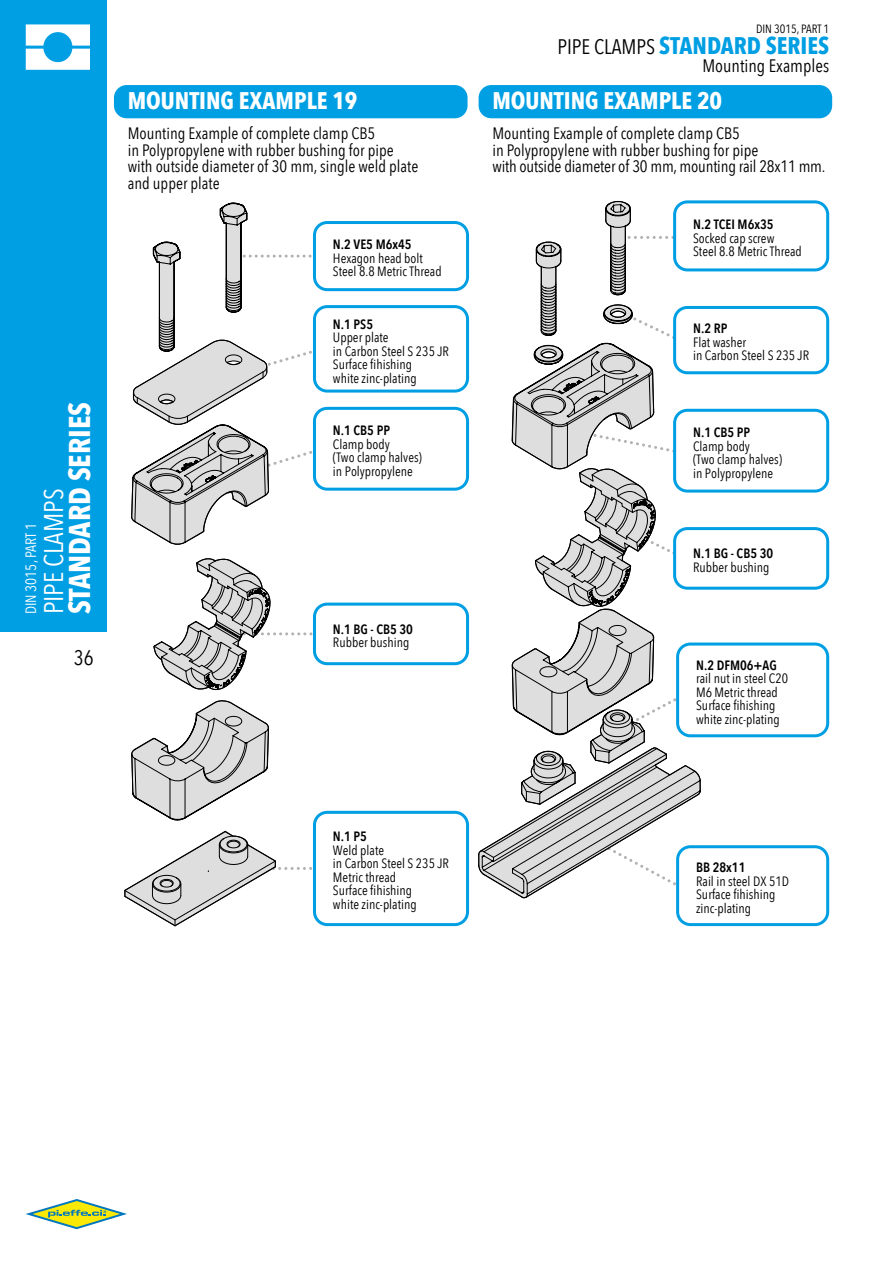
<style>
.page{position:relative;width:893px;height:1263px;background:#fff}
.page>*{position:absolute;margin:0;border:0;box-sizing:border-box;transform-origin:0 0}
.t1{font:700 30px "Avenir Next Condensed";color:#fff}
.t2{font:27px "Avenir Next Condensed";color:#fff}
.t3{font:700 24px "Avenir Next Condensed";color:#fff}
.t4{font:700 24px "Avenir Next Condensed";color:#009fe3}
.t5{font:21px "Avenir Next Condensed";color:#000}
.t6{font:18px "Avenir Next Condensed";color:#000}
.t7{font:16.5px/16.5px "Avenir Next Condensed";color:#000}
.t8{font:15px "Avenir Next Condensed";color:#fff}
.t9{font:13.5px/13.5px "Avenir Next Condensed";color:#000}
.t10{font:600 13.5px "Avenir Next Condensed";color:#000}
.t11{font:12px "Avenir Next Condensed";color:#000}
.s1{font-weight:400;font-size:21px;color:#000}
</style>
<div class="page">
<div style="left:0;top:0;width:106px;height:631px;background:#009fe3"></div>
<svg style="left:26px;top:24px;width:64px;height:46px"></svg>
<svg style="left:25px;top:1199px;width:102px;height:31px"></svg>
<svg style="left:131px;top:558px;width:184px;height:263px"></svg>
<svg style="left:124px;top:830px;width:189px;height:96px"></svg>
<div style="left:114px;top:85px;width:354px;height:33px;background:#009fe3;border-radius:13px"></div>
<div style="left:479px;top:85px;width:353px;height:33px;background:#009fe3;border-radius:13px"></div>
<svg style="left:478px;top:201px;width:223px;height:698px"></svg>
<svg style="left:131px;top:202px;width:188px;height:343px"></svg>
<div style="left:675px;top:202px;width:153px;height:68px;background:#fff;border-radius:13px"></div>
<div style="left:673px;top:200px;width:156px;height:71px;border:3px solid #009fe3;border-radius:13px"></div>
<div style="left:675px;top:307px;width:153px;height:66px;background:#fff;border-radius:13px"></div>
<div style="left:673px;top:306px;width:156px;height:68px;border:3px solid #009fe3;border-radius:13px"></div>
<div style="left:314px;top:408px;width:154px;height:81px;background:#fff;border-radius:13px"></div>
<div style="left:313px;top:407px;width:156px;height:84px;border:3px solid #009fe3;border-radius:13px"></div>
<div style="left:675px;top:410px;width:153px;height:81px;background:#fff;border-radius:13px"></div>
<div style="left:673px;top:409px;width:156px;height:84px;border:3px solid #009fe3;border-radius:13px"></div>
<div style="left:313px;top:603px;width:156px;height:62px;border:3px solid #009fe3;border-radius:13px"></div>
<div style="left:675px;top:529px;width:153px;height:59px;background:#fff;border-radius:13px"></div>
<div style="left:673px;top:527px;width:156px;height:63px;border:3px solid #009fe3;border-radius:13px"></div>
<div style="left:313px;top:811px;width:156px;height:115px;border:3px solid #009fe3;border-radius:13px"></div>
<div style="left:314px;top:222px;width:154px;height:68px;background:#fff;border-radius:13px"></div>
<div style="left:313px;top:221px;width:156px;height:70px;border:3px solid #009fe3;border-radius:13px"></div>
<div style="left:314px;top:307px;width:154px;height:84px;background:#fff;border-radius:13px"></div>
<div style="left:313px;top:305px;width:156px;height:88px;border:3px solid #009fe3;border-radius:13px"></div>
<div style="left:678px;top:644px;width:150px;height:92px;background:#fff;border-radius:13px"></div>
<div style="left:676px;top:642px;width:153px;height:95px;border:3px solid #009fe3;border-radius:13px"></div>
<div style="left:678px;top:847px;width:150px;height:77px;background:#fff;border-radius:13px"></div>
<div style="left:676px;top:845px;width:153px;height:81px;border:3px solid #009fe3;border-radius:13px"></div>
<h1 class="t1" style="left:61px;top:614px;width:214px;rotate:-90deg">STANDARD SERIES</h1>
<h2 class="t2" style="left:30px;top:614px;width:127px;rotate:-90deg">PIPE CLAMPS</h2>
<p class="t8" style="left:18px;top:614px;width:93px;rotate:-90deg">DIN 3015, PART 1</p>
<h3 class="t5" style="left:74px;top:639px;width:21px">36</h3>
<h3 class="t3" style="left:128px;top:86px;width:231px">MOUNTING EXAMPLE 19</h3>
<p class="t7" style="left:128px;top:124px;width:292px">Mounting Example of complete clamp CB5<br>in Polypropylene with rubber bushing for pipe with outside diameter of 30 mm, single weld plate and upper plate</p>
<p class="t10" style="left:333px;top:233px;width:80px">N.2 VE5 M6x45</p>
<p class="t9" style="left:333px;top:251px;width:110px">Hexagon head bolt<br>Steel 8.8 Metric Thread</p>
<p class="t10" style="left:333px;top:312px;width:42px">N.1 PS5</p>
<p class="t9" style="left:333px;top:330px;width:118px">Upper plate<br>in Carbon Steel S 235 JR<br>Surface fihishing<br>white zinc-plating</p>
<p class="t10" style="left:333px;top:419px;width:59px">N.1 CB5 PP</p>
<p class="t9" style="left:333px;top:437px;width:91px">Clamp body<br>(Two clamp halves) in Polypropylene</p>
<p class="t10" style="left:333px;top:617px;width:82px">N.1 BG - CB5 30</p>
<p class="t9" style="left:333px;top:635px;width:78px">Rubber bushing</p>
<p class="t10" style="left:333px;top:825px;width:36px">N.1 P5</p>
<p class="t9" style="left:333px;top:843px;width:118px">Weld plate<br>in Carbon Steel S 235 JR<br>Metric thread<br>Surface fihishing<br>white zinc-plating</p>
<p class="t11" style="left:756px;top:19px;width:75px">DIN 3015, PART 1</p>
<h3 class="t4" style="left:557px;top:31px;width:273px"><span class="s1">PIPE CLAMPS</span> STANDARD SERIES</h3>
<h3 class="t6" style="left:702px;top:51px;width:128px">Mounting Examples</h3>
<h3 class="t3" style="left:492px;top:86px;width:231px">MOUNTING EXAMPLE 20</h3>
<p class="t7" style="left:492px;top:124px;width:335px">Mounting Example of complete clamp CB5<br>in Polypropylene with rubber bushing for pipe<br>with outside diameter of 30 mm, mounting rail 28x11 mm.</p>
<p class="t10" style="left:693px;top:213px;width:82px">N.2 TCEI M6x35</p>
<p class="t9" style="left:693px;top:231px;width:110px">Socked cap screw<br>Steel 8.8 Metric Thread</p>
<p class="t10" style="left:693px;top:317px;width:36px">N.2 RP</p>
<p class="t9" style="left:693px;top:335px;width:118px">Flat washer<br>in Carbon Steel S 235 JR</p>
<p class="t10" style="left:693px;top:421px;width:59px">N.1 CB5 PP</p>
<p class="t9" style="left:693px;top:439px;width:91px">Clamp body<br>(Two clamp halves) in Polypropylene</p>
<p class="t10" style="left:693px;top:542px;width:82px">N.1 BG - CB5 30</p>
<p class="t9" style="left:693px;top:560px;width:78px">Rubber bushing</p>
<p class="t10" style="left:696px;top:653px;width:82px">N.2 DFM06+AG</p>
<p class="t9" style="left:696px;top:671px;width:93px">rail nut in steel C20<br>M6 Metric thread<br>Surface fihishing white zinc-plating</p>
<p class="t10" style="left:696px;top:856px;width:51px">BB 28x11</p>
<p class="t9" style="left:696px;top:873px;width:94px">Rail in steel DX 51D<br>Surface fihishing zinc-plating</p>
</div>
